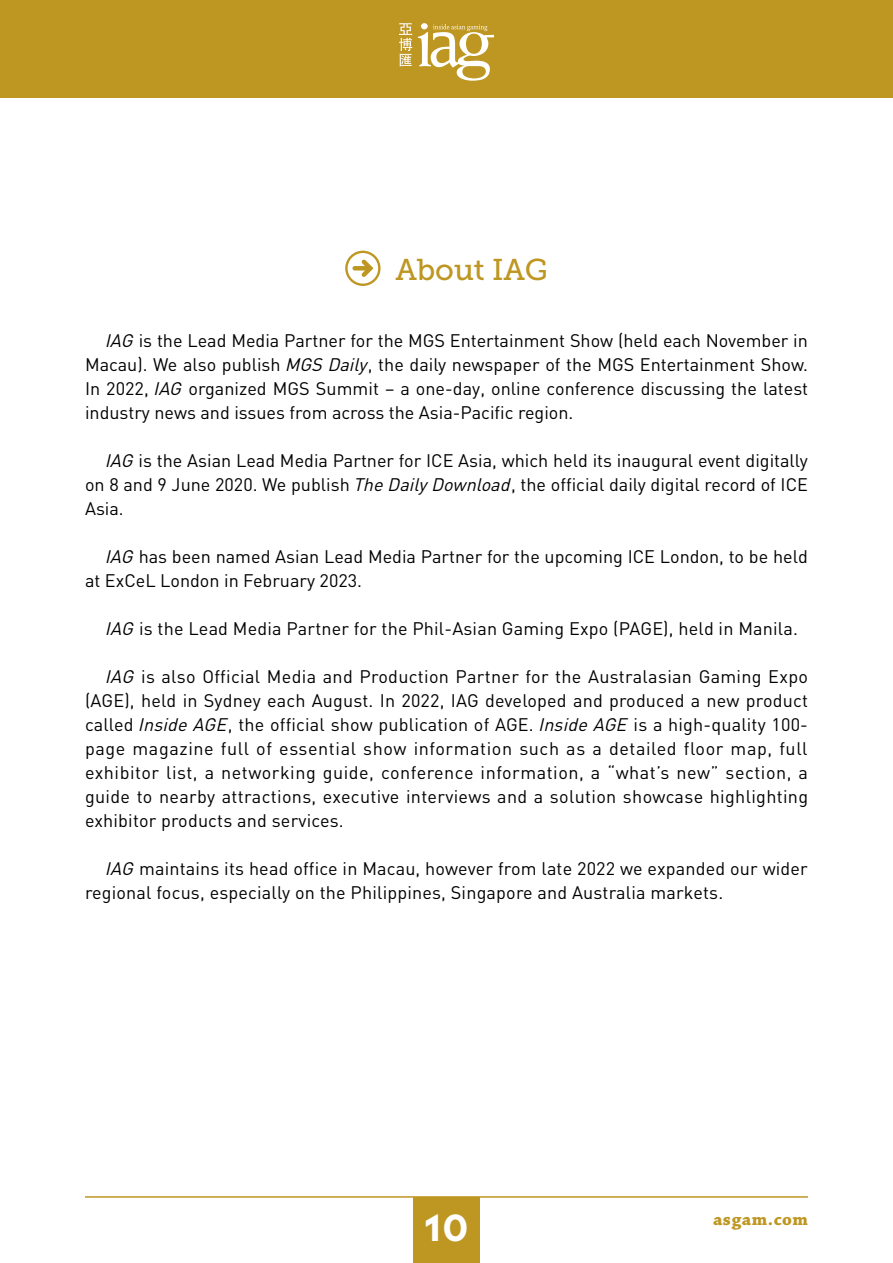
<style>
.page{position:relative;width:893px;height:1263px;background:#fff}
.page>*{position:absolute;margin:0;border:0;box-sizing:border-box;transform-origin:0 0}
.t1{font:700 37.5px "Mallory";color:#fff}
.t2{font:30px "Museo Slab 500";letter-spacing:-.005em;color:#be9622}
.t3{font:18px/24px "DIN";letter-spacing:.005em;color:#000;text-align:justify}
.t4{font:700 18px "Chaparral Pro";letter-spacing:.03em;color:#be9622}
.s1{font-style:italic}
</style>
<div class="page">
<div style="left:0;top:0;width:893px;height:98px;background:#be9622"></div>
<svg style="left:418px;top:24px;width:76px;height:57px"></svg>
<svg style="left:399px;top:23px;width:13px;height:43px"></svg>
<div style="left:413px;top:1197px;width:66px;height:66px;background:#be9622"></div>
<hr style="left:85px;top:1196px;width:723px;height:2px;background:#be9622">
<svg style="left:345px;top:251px;width:36px;height:35px"></svg>
<h2 class="t2" style="left:396px;top:253px;width:154px">About IAG</h2>
<p class="t3" style="left:85px;top:328px;width:725px;text-indent:20px"><span class="s1">IAG</span> is the Lead Media Partner for the MGS Entertainment Show (held each November in Macau). We also publish <span class="s1">MGS Daily</span>, the daily newspaper of the MGS Entertainment Show.<br>In 2022, <span class="s1">IAG</span> organized MGS Summit – a one-day, online conference discussing the latest industry news and issues from across the Asia-Pacific region.</p>
<p class="t3" style="left:85px;top:448px;width:724px;text-indent:20px"><span class="s1">IAG</span> is the Asian Lead Media Partner for ICE Asia, which held its inaugural event digitally on 8 and 9 June 2020. We publish <span class="s1">The DailyDownload</span>, the official daily digital record of ICE Asia.</p>
<p class="t3" style="left:85px;top:544px;width:724px;text-indent:20px"><span class="s1">IAG</span> has been named Asian Lead Media Partner for the upcoming ICE London, to be held at ExCeL London in February 2023.</p>
<p class="t3" style="left:105px;top:616px;width:695px"><span class="s1">IAG</span> is the Lead Media Partner for the Phil-Asian Gaming Expo (PAGE), held in Manila.</p>
<p class="t3" style="left:85px;top:664px;width:725px;text-indent:20px"><span class="s1">IAG</span> is also Official Media and Production Partner for the Australasian Gaming Expo (AGE), held in Sydney each August. In 2022, IAG developed and produced a new product called <span class="s1">Inside AGE</span>, the official show publication of AGE. <span class="s1">Inside AGE</span> is a high-quality 100- page magazine full of essential show information such as a detailed floor map, full exhibitor list, a networking guide, conference information, a “what’s new” section, a guide to nearby attractions, executive interviews and a solution showcase highlighting exhibitor products and services.</p>
<p class="t3" style="left:85px;top:856px;width:724px;text-indent:20px"><span class="s1">IAG</span> maintains its head office in Macau, however from late 2022 we expanded our wider regional focus, especially on the Philippines, Singapore and Australia markets.</p>
<h1 class="t1" style="left:424px;top:1200px;width:46px">10</h1>
<p class="t4" style="left:713px;top:1208px;width:96px">asgam.com</p>
</div>
